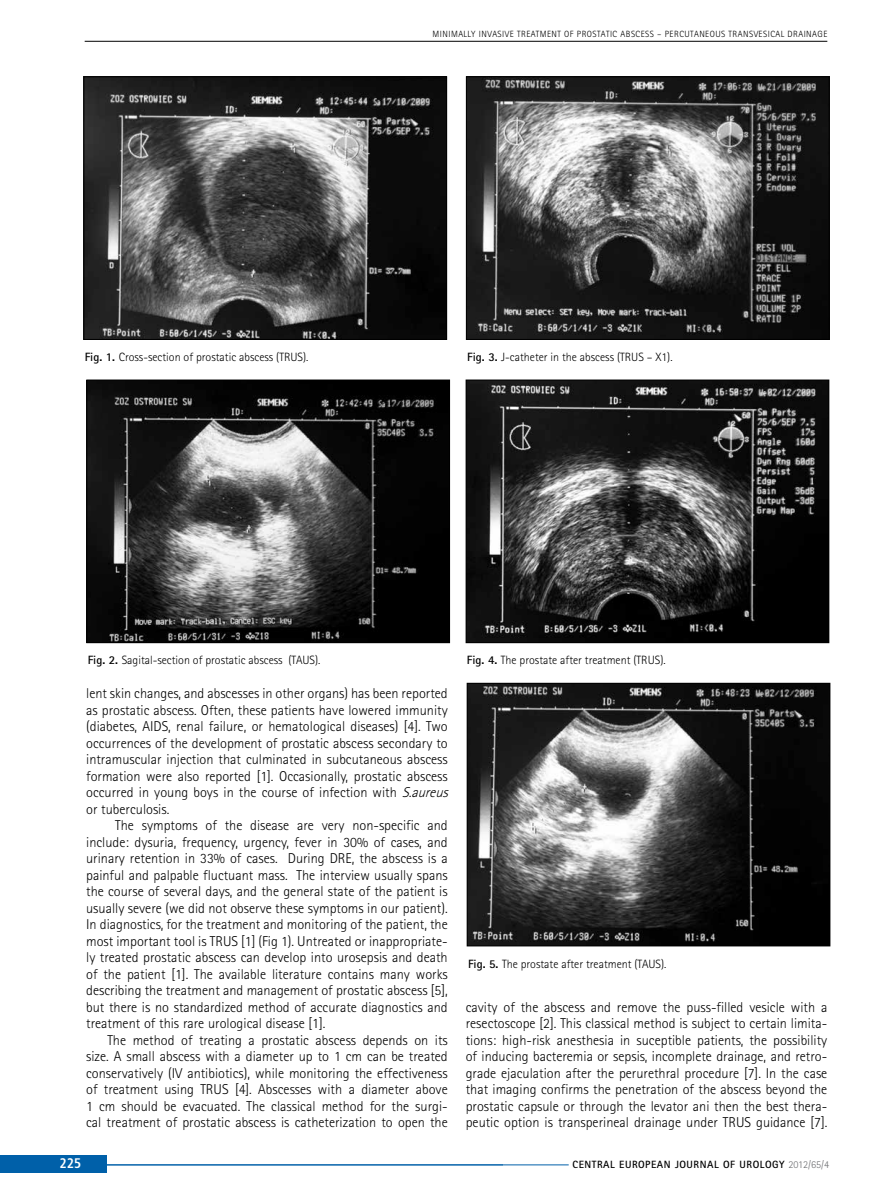
<style>
.page{position:relative;width:893px;height:1200px;background:#fff}
.page>*{position:absolute;margin:0;border:0;box-sizing:border-box;transform-origin:0 0}
.t1{font:300 14.25px/16.5px "Rotis Sans Serif Pl";color:#000;text-align:justify}
.t2{font:700 13.5px "Humnst 777 Cn PL";color:#fff}
.t3{font:300 12px "Rotis Sans Serif Pl";color:#000}
.t4{font:700 10.5px "Rotis Sans Serif Pl";letter-spacing:.05em;color:#000}
.t5{font:300 9px "Rotis Sans Serif Pl";color:#000}
.s1{font-weight:700}
.s2{font-style:italic}
.s3{font-weight:300;color:#6d6e71}
</style>
<div class="page">
<div style="left:0;top:1154px;width:107px;height:17px;background:#0060a9"></div>
<hr style="left:87px;top:1164px;width:482px;height:1px;background:#0060a9">
<hr style="left:85px;top:41px;width:742px;height:1px;background:#000">
<img style="left:86px;top:79px;width:359px;height:258px">
<div style="left:84px;top:77px;width:363px;height:262px;border:1px solid #000"></div>
<img style="left:468px;top:79px;width:359px;height:258px">
<div style="left:466px;top:77px;width:363px;height:262px;border:1px solid #000"></div>
<img style="left:89px;top:382px;width:359px;height:258px">
<div style="left:87px;top:380px;width:363px;height:262px;border:1px solid #000"></div>
<img style="left:468px;top:382px;width:359px;height:258px">
<div style="left:466px;top:380px;width:363px;height:262px;border:1px solid #000"></div>
<img style="left:469px;top:685px;width:359px;height:258px">
<div style="left:467px;top:683px;width:363px;height:262px;border:1px solid #000"></div>
<p class="t5" style="left:433px;top:29px;width:13px">Minimall</p>
<p class="t5" style="left:471px;top:29px;width:13px">y invasive</p>
<p class="t5" style="left:517px;top:29px;width:6px">treatment</p>
<p class="t5" style="left:564px;top:29px;width:18px">of prostatic</p>
<p class="t5" style="left:621px;top:29px;width:6px">abscess</p>
<p class="t5" style="left:657px;top:29px;width:11px">– percutaneous</p>
<p class="t5" style="left:729px;top:29px;width:6px">transvesical</p>
<p class="t5" style="left:787px;top:29px;width:6px">drainage</p>
<p class="t3" style="left:85px;top:350px;width:225px"><span class="s1">FIG. 1.</span> Cross-section of prostatic abscess (TRUS).</p>
<p class="t3" style="left:467px;top:350px;width:207px"><span class="s1">FIG. 3.</span> J-catheter in the abscess (TRUS – X1).</p>
<p class="t3" style="left:88px;top:653px;width:234px"><span class="s1">FIG. 2.</span> Sagital-section of prostatic abscess (TAUS).</p>
<p class="t3" style="left:467px;top:653px;width:200px"><span class="s1">FIG. 4.</span> The prostate after treatment (TRUS).</p>
<p class="t1" style="left:86px;top:684px;width:367px;text-align:left">lent skin changes, and abscesses in other organs) has been reported as prostatic abscess. Often, these patients have lowered immunity (diabetes, AIDS, renal failure, or hematological diseases) [4]. Two occurrences of the development of prostatic abscess secondary to intramuscular injection that culminated in subcutaneous abscess formation were also reported [1]. Occasionally, prostatic abscess occurred in young boys in the course of infection with <span class="s2">S.aureus </span>or tuberculosis.</p>
<p class="t1" style="left:86px;top:816px;width:363px;text-indent:29px">The symptoms of the disease are very non-specific and include: dysuria, frequency, urgency, fever in 30% of cases, and urinary retention in 33% of cases. During DRE, the abscess is a painful and palpable fluctuant mass. The interview usually spans the course of several days, and the general state of the patient is usually severe (we did not observe these symptoms in our patient).<br>In diagnostics, for the treatment and monitoring of the patient, the most important tool is TRUS [1] (Fig 1). Untreated or inappropriate&shy;ly treated prostatic abscess can develop into urosepsis and death of the patient [1]. The available literature contains many works describing the treatment and management of prostatic abscess [5], but there is no standardized method of accurate diagnostics and treatment of this rare urological disease [1].</p>
<p class="t1" style="left:86px;top:1031px;width:363px;text-indent:21px">The method of treating a prostatic abscess depends on its size. A small abscess with a diameter up to 1 cm can be treated conservatively (IV antibiotics), while monitoring the effectiveness of treatment using TRUS [4]. Abscesses with a diameter above 1 cm should be evacuated. The classical method for the surgi&shy;cal treatment of prostatic abscess is catheterization to open the</p>
<p class="t3" style="left:468px;top:956px;width:200px"><span class="s1">FIG. 5.</span> The prostate after treatment (TAUS).</p>
<p class="t1" style="left:466px;top:998px;width:363px">cavity of the abscess and remove the puss-filled vesicle with a resectoscope [2]. This classical method is subject to certain limita&shy;tions: high-risk anesthesia in suceptible patients, the possibility of inducing bacteremia or sepsis, incomplete drainage, and retro&shy;grade ejaculation after the perurethral procedure [7]. In the case that imaging confirms the penetration of the abscess beyond the prostatic capsule or through the levator ani then the best thera&shy;peutic option is transperineal drainage under TRUS guidance [7].</p>
<p class="t2" style="left:60px;top:1154px;width:23px">225</p>
<p class="t4" style="left:573px;top:1157px;width:258px">CENTRAL EUROPEAN JOURNAL OF UROLOGY <span class="s3">2012/65/4</span></p>
</div>
